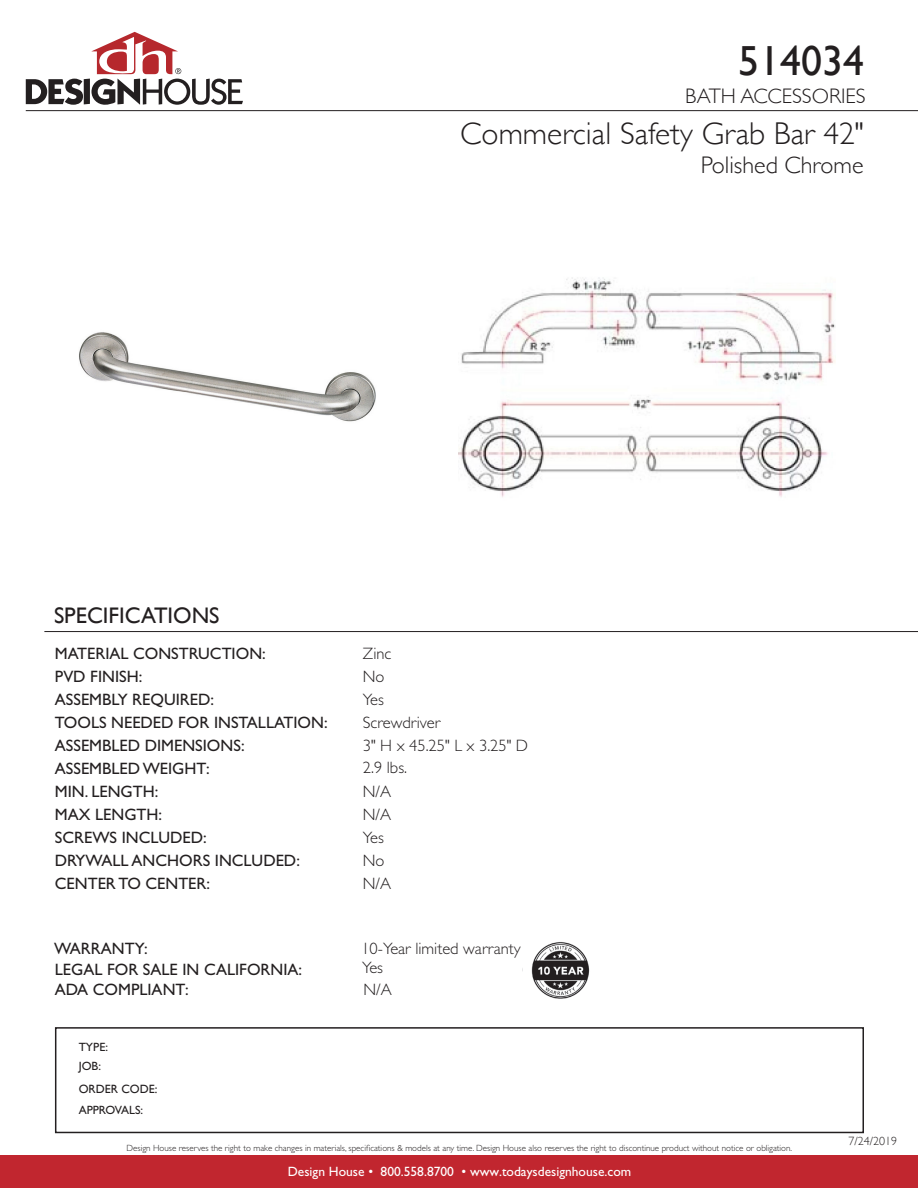
<style>
.page{position:relative;width:918px;height:1188px;background:#fff}
.page>*{position:absolute;margin:0;border:0;box-sizing:border-box;transform-origin:0 0}
.t1{font:42px "Gill Sans";color:#231f20}
.t2{font:300 31.5px "Gill Sans";color:#231f20}
.t3{font:300 24px "Gill Sans";color:#231f20}
.t4{font:22.5px "Gill Sans";color:#231f20}
.t5{font:300 21px "Gill Sans";color:#231f20}
.t6{font:16.5px "Gill Sans Std";color:#231f20}
.t7{font:300 16.5px "Gill Sans Std";color:#231f20}
.t8{font:13.5px "Gill Sans Std";color:#fff}
.t9{font:12px "Gill Sans Std";color:#231f20}
.t10{font:12px "Gill Sans";color:#231f20}
.t11{font:300 12px "Gill Sans";color:#231f20}
.t12{font:300 9px "Gill Sans Std";color:#231f20}
</style>
<div class="page">
<div style="left:0;top:1156px;width:918px;height:32px;background:#c1262f"></div>
<svg style="left:26px;top:32px;width:217px;height:73px"></svg>
<img style="left:79px;top:332px;width:297px;height:90px">
<img style="left:458px;top:277px;width:377px;height:220px">
<img style="left:531px;top:942px;width:59px;height:57px">
<div style="left:55px;top:1027px;width:809px;height:106px;border:2px solid #231f20"></div>
<hr style="left:26px;top:110px;width:892px;height:1px;background:#231f20">
<hr style="left:44px;top:631px;width:874px;height:1px;background:#231f20">
<p class="t1" style="left:738px;top:36px;width:127px">514034</p>
<p class="t5" style="left:685px;top:79px;width:182px">BATH ACCESSORIES</p>
<p class="t2" style="left:460px;top:108px;width:405px">Commercial Safety Grab Bar 42"</p>
<p class="t4" style="left:54px;top:603px;width:167px">SPECIFICATIONS</p>
<p class="t6" style="left:55px;top:644px;width:212px">MATERIAL CONSTRUCTION:</p>
<p class="t7" style="left:363px;top:644px;width:30px">Zinc</p>
<p class="t6" style="left:55px;top:667px;width:89px">PVD FINISH:</p>
<p class="t7" style="left:363px;top:667px;width:23px">No</p>
<p class="t6" style="left:55px;top:690px;width:161px">ASSEMBLY REQUIRED:</p>
<p class="t7" style="left:363px;top:690px;width:23px">Yes</p>
<p class="t6" style="left:55px;top:713px;width:274px">TOOLS NEEDED FOR INSTALLATION:</p>
<p class="t7" style="left:363px;top:713px;width:79px">Screwdriver</p>
<p class="t6" style="left:55px;top:759px;width:156px">ASSEMBLED WEIGHT:</p>
<p class="t7" style="left:363px;top:758px;width:46px">2.9 lbs.</p>
<p class="t6" style="left:55px;top:736px;width:191px">ASSEMBLED DIMENSIONS:</p>
<p class="t7" style="left:363px;top:736px;width:167px">3" H x 45.25" L x 3.25" D</p>
<p class="t6" style="left:55px;top:782px;width:105px">MIN. LENGTH:</p>
<p class="t7" style="left:363px;top:782px;width:30px">N/A</p>
<p class="t6" style="left:55px;top:805px;width:109px">MAX LENGTH:</p>
<p class="t7" style="left:363px;top:805px;width:30px">N/A</p>
<p class="t6" style="left:55px;top:828px;width:153px">SCREWS INCLUDED:</p>
<p class="t7" style="left:363px;top:828px;width:23px">Yes</p>
<p class="t6" style="left:55px;top:851px;width:247px">DRYWALL ANCHORS INCLUDED:</p>
<p class="t7" style="left:363px;top:851px;width:23px">No</p>
<p class="t6" style="left:55px;top:874px;width:157px">CENTER TO CENTER:</p>
<p class="t7" style="left:363px;top:874px;width:30px">N/A</p>
<p class="t6" style="left:54px;top:939px;width:95px">WARRANTY:</p>
<p class="t6" style="left:55px;top:960px;width:249px">LEGAL FOR SALE IN CALIFORNIA:</p>
<p class="t6" style="left:55px;top:980px;width:135px">ADA COMPLIANT:</p>
<p class="t9" style="left:79px;top:1040px;width:31px">TYPE:</p>
<p class="t9" style="left:79px;top:1059px;width:24px">JOB:</p>
<p class="t10" style="left:79px;top:1082px;width:80px">ORDER CODE:</p>
<p class="t9" style="left:79px;top:1103px;width:66px">APPROVALS:</p>
<p class="t7" style="left:361px;top:940px;width:161px">10-Year limited warranty</p>
<p class="t7" style="left:362px;top:959px;width:23px">Yes</p>
<p class="t7" style="left:364px;top:980px;width:30px">N/A</p>
<p class="t3" style="left:701px;top:147px;width:164px">Polished Chrome</p>
<p class="t12" style="left:127px;top:1143px;width:667px">Design House reserves the right to make changes in materials, specifications &amp; models at any time. Design House also reserves the right to discontinue product without notice or obligation.</p>
<p class="t8" style="left:288px;top:1164px;width:345px">Design House • 800.558.8700 • www.todaysdesignhouse.com</p>
<p class="t11" style="left:849px;top:1132px;width:50px">7/24/2019</p>
</div>
